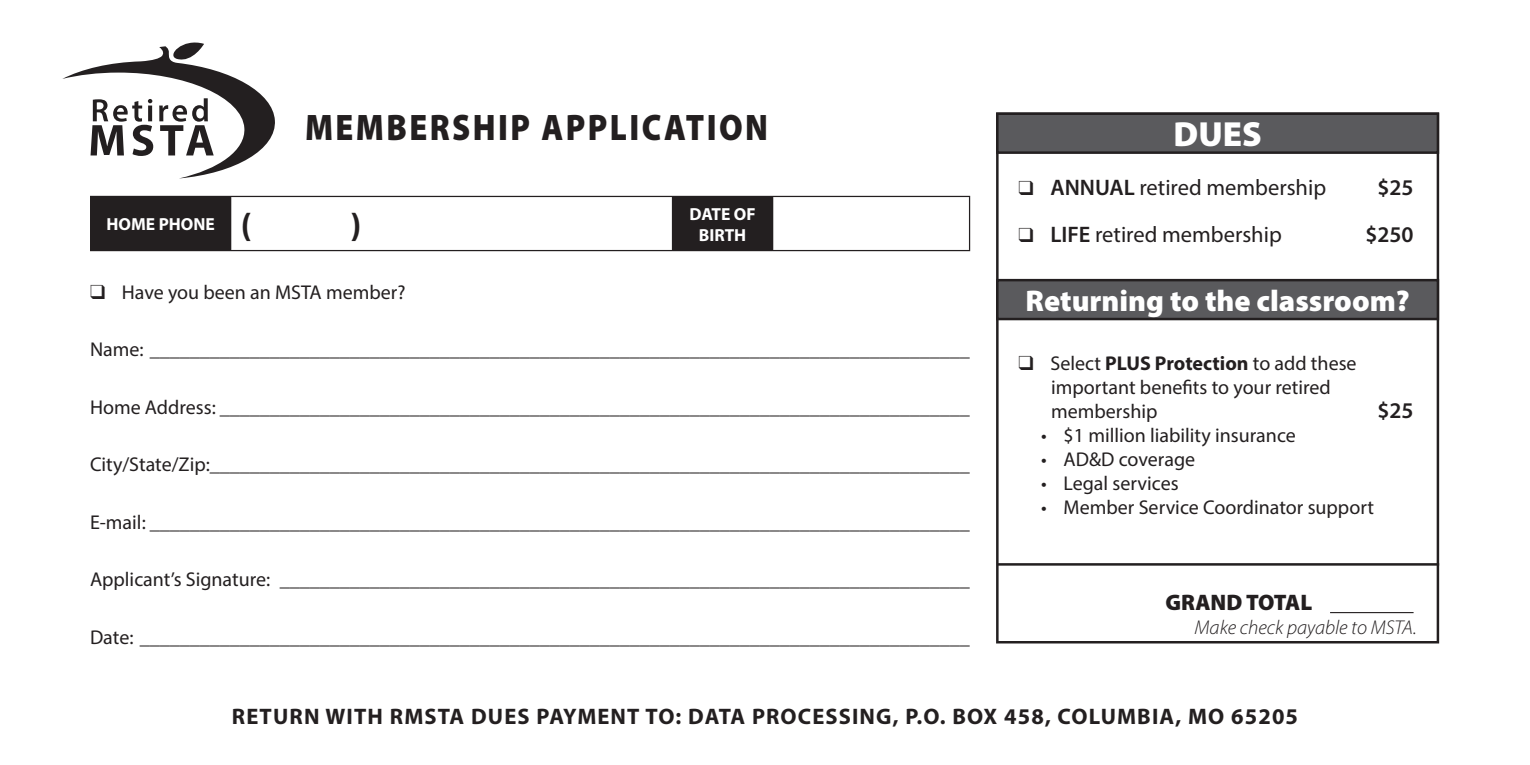
<style>
.page{position:relative;width:1530px;height:765px;background:#fff}
.page>*{position:absolute;margin:0;border:0;box-sizing:border-box;transform-origin:0 0}
.t1{font:900 37px "Myriad Pro";letter-spacing:.075em;color:#231f20;scale:.88 1}
.t2{font:900 35px "Myriad Pro";color:#fff}
.t3{font:700 35px "Myriad Pro";color:#231f20}
.t4{font:900 30px "Myriad Pro";color:#fff}
.t5{font:700 22.5px "Myriad Pro";letter-spacing:.05em;color:#231f20}
.t6{font:22.5px "Myriad Pro";color:#231f20}
.t7{font:600 22.5px "Myriad Pro";color:#231f20}
.t8{font:900 22.5px "Myriad Pro";color:#231f20}
.t9{font:20px/24px "Myriad Pro";color:#231f20}
.t10{font:italic 300 20px "Myriad Pro";color:#231f20}
.t11{font:700 17.5px/21px "Myriad Pro";color:#fff;text-align:center}
.s1{font-weight:600}
.s2{font-weight:700}
</style>
<div class="page">
<div style="left:91px;top:196px;width:140px;height:55px;background:#231f20"></div>
<div style="left:673px;top:196px;width:100px;height:55px;background:#231f20"></div>
<hr style="left:90px;top:196px;width:141px;height:1px;background:#231f20">
<hr style="left:90px;top:197px;width:1px;height:53px;background:#231f20">
<hr style="left:231px;top:196px;width:442px;height:1px;background:#231f20">
<hr style="left:672px;top:197px;width:1px;height:53px;background:#231f20">
<hr style="left:773px;top:196px;width:197px;height:1px;background:#231f20">
<hr style="left:969px;top:197px;width:1px;height:53px;background:#231f20">
<hr style="left:90px;top:250px;width:141px;height:1px;background:#231f20">
<hr style="left:231px;top:250px;width:442px;height:1px;background:#231f20">
<hr style="left:773px;top:250px;width:197px;height:1px;background:#231f20">
<hr style="left:1330px;top:612px;width:84px;height:1px;background:#231f20">
<div style="left:997px;top:114px;width:441px;height:39px;background:#5a5a5d"></div>
<div style="left:996px;top:112px;width:443px;height:42px;border:2px solid #231f20"></div>
<div style="left:997px;top:280px;width:441px;height:39px;background:#5a5a5d"></div>
<div style="left:996px;top:279px;width:443px;height:41px;border:2px solid #231f20"></div>
<svg style="left:62px;top:42px;width:213px;height:136px"></svg>
<hr style="left:997px;top:563px;width:442px;height:3px;background:#231f20">
<p class="t1" style="left:305px;top:102px;width:528px">MEMBERSHIP APPLICATION</p>
<p class="t11" style="left:106px;top:213px;width:110px">HOME PHONE</p>
<p class="t3" style="left:241px;top:202px;width:12px">(</p>
<p class="t3" style="left:351px;top:202px;width:12px">)</p>
<p class="t11" style="left:690px;top:203px;width:68px">DATE OF<br>BIRTH</p>
<p class="t9" style="left:90px;top:280px;width:317px">❑ Have you been an MSTA member?</p>
<p class="t9" style="left:90px;top:337px;width:881px">Name: __________________________________________________________________________________</p>
<p class="t9" style="left:90px;top:395px;width:881px">Home Address: ___________________________________________________________________________</p>
<p class="t9" style="left:90px;top:452px;width:881px">City/State/Zip:____________________________________________________________________________</p>
<p class="t9" style="left:90px;top:510px;width:881px">E-mail: __________________________________________________________________________________</p>
<p class="t9" style="left:90px;top:567px;width:881px">Applicant’s Signature: _____________________________________________________________________</p>
<p class="t9" style="left:90px;top:625px;width:881px">Date: ___________________________________________________________________________________</p>
<p class="t2" style="left:1174px;top:111px;width:90px">DUES</p>
<p class="t6" style="left:1019px;top:174px;width:309px">❑ <span class="s1">ANNUAL</span> retired membership</p>
<p class="t7" style="left:1377px;top:173px;width:38px">$25</p>
<p class="t6" style="left:1019px;top:220px;width:265px">❑ <span class="s1">LIFE</span> retired membership</p>
<p class="t7" style="left:1365px;top:220px;width:50px">$250</p>
<p class="t4" style="left:1025px;top:281px;width:386px">Returning to the classroom?</p>
<p class="t9" style="left:1051px;top:351px;width:307px;text-indent:-32px">❑ Select <span class="s2">PLUS Protection</span> to add these important benefits to your retired membership</p>
<p class="t7" style="left:1377px;top:396px;width:38px">$25</p>
<p class="t9" style="left:1041px;top:423px;width:256px">• $1 million liability insurance</p>
<p class="t9" style="left:1041px;top:447px;width:156px">• AD&amp;D coverage</p>
<p class="t9" style="left:1041px;top:471px;width:139px">• Legal services</p>
<p class="t9" style="left:1041px;top:495px;width:334px">• Member Service Coordinator support</p>
<p class="t8" style="left:1166px;top:588px;width:148px">GRAND TOTAL</p>
<p class="t10" style="left:1195px;top:615px;width:224px">Make check payable to MSTA.</p>
<p class="t5" style="left:232px;top:701px;width:1068px">RETURN WITH RMSTA DUES PAYMENT TO: DATA PROCESSING, P.O. BOX 458, COLUMBIA, MO 65205</p>
</div>
